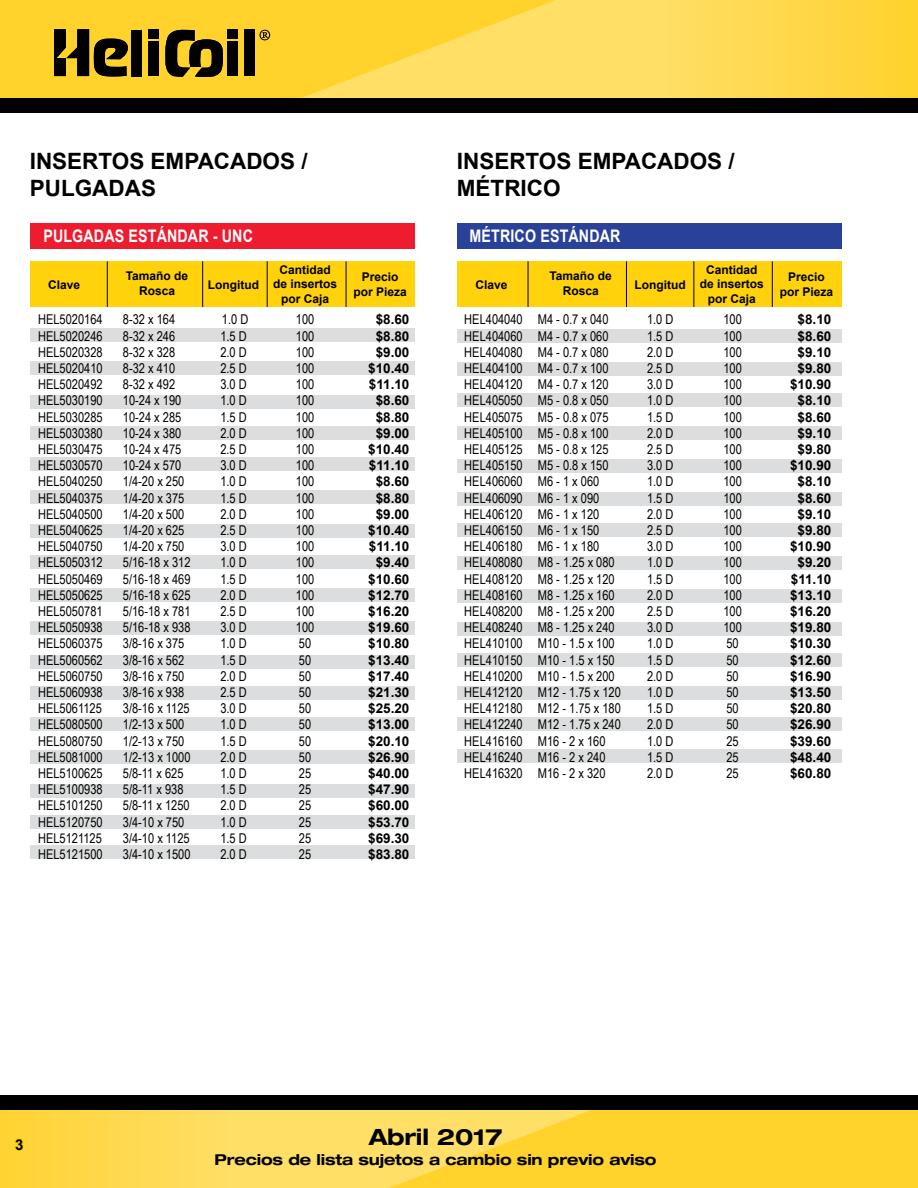
<style>
.page{position:relative;width:918px;height:1188px;background:#fff}
.page>*{position:absolute;margin:0;border:0;box-sizing:border-box;transform-origin:0 0}
.t1{font:700 22.5px/27px "Arial";color:#000}
.t2{font:700 expanded 22.5px "Helvetica Neue";letter-spacing:-.01em;color:#000}
.t3{font:700 17.4px "Arial";letter-spacing:.01em;color:#fff;scale:.82 1}
.t4{font:700 expanded 15px "Helvetica Neue";letter-spacing:-.01em;color:#000}
.t5{font:700 15px "Arial";color:#000}
.t6{font:13.5px/16.2px "Arial Narrow";color:#000;text-align:justify}
.t7{font:700 13.5px/16.2px "Arial";color:#000;text-align:center}
.t8{font:700 12px/14.4px "Arial";color:#000;text-align:center}
</style>
<div class="page">
<div style="left:0;top:0;width:918px;height:107px;background:#ffd32c"></div>
<div style="left:0;top:1101px;width:918px;height:87px;background:#ffd32c"></div>
<svg style="left:302px;top:0;width:573px;height:98px"></svg>
<svg style="left:18px;top:1110px;width:573px;height:78px"></svg>
<div style="left:0;top:98px;width:918px;height:15px;background:#000"></div>
<div style="left:0;top:1095px;width:918px;height:15px;background:#000"></div>
<svg style="left:54px;top:29px;width:74px;height:47px"></svg>
<div style="left:131px;top:30px;width:11px;height:46px;background:#000"></div>
<div style="left:244px;top:30px;width:11px;height:46px;background:#000"></div>
<div style="left:227px;top:30px;width:11px;height:9px;background:#000"></div>
<div style="left:227px;top:42px;width:11px;height:34px;background:#000"></div>
<div style="left:148px;top:30px;width:11px;height:9px;background:#000"></div>
<div style="left:148px;top:42px;width:11px;height:34px;background:#000"></div>
<svg style="left:165px;top:30px;width:58px;height:47px"></svg>
<svg style="left:259px;top:30px;width:11px;height:10px"></svg>
<svg style="left:14px;top:1135px;width:13px;height:18px"></svg>
<div style="left:457px;top:329px;width:384px;height:13px;background:#dcddde"></div>
<div style="left:457px;top:459px;width:384px;height:13px;background:#dcddde"></div>
<div style="left:457px;top:589px;width:384px;height:13px;background:#dcddde"></div>
<div style="left:457px;top:393px;width:384px;height:14px;background:#dcddde"></div>
<div style="left:457px;top:524px;width:384px;height:13px;background:#dcddde"></div>
<div style="left:457px;top:654px;width:384px;height:13px;background:#dcddde"></div>
<div style="left:457px;top:749px;width:384px;height:13px;background:#dcddde"></div>
<div style="left:457px;top:362px;width:384px;height:13px;background:#dcddde"></div>
<div style="left:457px;top:492px;width:384px;height:14px;background:#dcddde"></div>
<div style="left:457px;top:622px;width:384px;height:14px;background:#dcddde"></div>
<div style="left:457px;top:717px;width:384px;height:14px;background:#dcddde"></div>
<div style="left:457px;top:426px;width:384px;height:14px;background:#dcddde"></div>
<div style="left:457px;top:557px;width:384px;height:13px;background:#dcddde"></div>
<div style="left:457px;top:687px;width:384px;height:13px;background:#dcddde"></div>
<div style="left:457px;top:261px;width:384px;height:46px;background:#ffd20b"></div>
<hr style="left:528px;top:261px;width:1px;height:46px;background:#000">
<hr style="left:626px;top:261px;width:1px;height:46px;background:#000">
<hr style="left:693px;top:261px;width:1px;height:46px;background:#000">
<hr style="left:772px;top:261px;width:1px;height:46px;background:#000">
<div style="left:457px;top:223px;width:384px;height:26px;background:#2a419a"></div>
<div style="left:31px;top:328px;width:384px;height:14px;background:#dcddde"></div>
<div style="left:31px;top:458px;width:384px;height:13px;background:#dcddde"></div>
<div style="left:31px;top:588px;width:384px;height:14px;background:#dcddde"></div>
<div style="left:31px;top:717px;width:384px;height:14px;background:#dcddde"></div>
<div style="left:31px;top:395px;width:384px;height:13px;background:#dcddde"></div>
<div style="left:31px;top:524px;width:384px;height:14px;background:#dcddde"></div>
<div style="left:31px;top:655px;width:384px;height:13px;background:#dcddde"></div>
<div style="left:31px;top:784px;width:384px;height:13px;background:#dcddde"></div>
<div style="left:31px;top:361px;width:384px;height:14px;background:#dcddde"></div>
<div style="left:31px;top:491px;width:384px;height:13px;background:#dcddde"></div>
<div style="left:31px;top:621px;width:384px;height:13px;background:#dcddde"></div>
<div style="left:31px;top:750px;width:384px;height:13px;background:#dcddde"></div>
<div style="left:31px;top:426px;width:384px;height:14px;background:#dcddde"></div>
<div style="left:31px;top:556px;width:384px;height:13px;background:#dcddde"></div>
<div style="left:31px;top:686px;width:384px;height:14px;background:#dcddde"></div>
<div style="left:31px;top:815px;width:384px;height:13px;background:#dcddde"></div>
<div style="left:31px;top:846px;width:384px;height:13px;background:#dcddde"></div>
<div style="left:31px;top:261px;width:384px;height:46px;background:#ffd20b"></div>
<hr style="left:107px;top:261px;width:1px;height:46px;background:#000">
<hr style="left:202px;top:261px;width:1px;height:46px;background:#000">
<hr style="left:267px;top:261px;width:1px;height:46px;background:#000">
<hr style="left:346px;top:261px;width:1px;height:46px;background:#000">
<div style="left:31px;top:223px;width:384px;height:26px;background:#ed1c2e"></div>
<h1 class="t1" style="left:30px;top:149px;width:279px">INSERTOS EMPACADOS /<br>PULGADAS</h1>
<h1 class="t1" style="left:457px;top:149px;width:279px">INSERTOS EMPACADOS /<br>MÉTRICO</h1>
<p class="t3" style="left:43px;top:225px;width:257px">PULGADAS ESTÁNDAR - UNC</p>
<p class="t3" style="left:470px;top:225px;width:186px">MÉTRICO ESTÁNDAR</p>
<p class="t8" style="left:48px;top:277px;width:34px">Clave</p>
<p class="t8" style="left:126px;top:269px;width:64px">Tamaño de<br>Rosca</p>
<p class="t8" style="left:273px;top:263px;width:66px">Cantidad de insertos por Caja</p>
<p class="t8" style="left:208px;top:277px;width:53px">Longitud</p>
<p class="t8" style="left:354px;top:270px;width:55px">Precio por Pieza</p>
<p class="t8" style="left:476px;top:277px;width:34px">Clave</p>
<p class="t8" style="left:550px;top:269px;width:64px">Tamaño de<br>Rosca</p>
<p class="t8" style="left:700px;top:263px;width:66px">Cantidad de insertos por Caja</p>
<p class="t8" style="left:635px;top:277px;width:53px">Longitud</p>
<p class="t8" style="left:780px;top:270px;width:55px">Precio por Pieza</p>
<p class="t6" style="left:38px;top:311px;width:66px">HEL5020164<br>HEL5020246<br>HEL5020328<br>HEL5020410<br>HEL5020492<br>HEL5030190<br>HEL5030285<br>HEL5030380<br>HEL5030475<br>HEL5030570<br>HEL5040250<br>HEL5040375<br>HEL5040500<br>HEL5040625<br>HEL5040750<br>HEL5050312<br>HEL5050469<br>HEL5050625<br>HEL5050781<br>HEL5050938<br>HEL5060375<br>HEL5060562<br>HEL5060750<br>HEL5060938<br>HEL5061125<br>HEL5080500<br>HEL5080750<br>HEL5081000<br>HEL5100625<br>HEL5100938<br>HEL5101250<br>HEL5120750<br>HEL5121125<br>HEL5121500</p>
<p class="t6" style="left:123px;top:311px;width:69px;text-align:left">8-32 x 164<br>8-32 x 246<br>8-32 x 328<br>8-32 x 410<br>8-32 x 492<br>10-24 x 190<br>10-24 x 285<br>10-24 x 380<br>10-24 x 475<br>10-24 x 570<br>1/4-20 x 250<br>1/4-20 x 375<br>1/4-20 x 500<br>1/4-20 x 625<br>1/4-20 x 750<br>5/16-18 x 312<br>5/16-18 x 469<br>5/16-18 x 625<br>5/16-18 x 781<br>5/16-18 x 938<br>3/8-16 x 375<br>3/8-16 x 562<br>3/8-16 x 750<br>3/8-16 x 938<br>3/8-16 x 1125<br>1/2-13 x 500<br>1/2-13 x 750<br>1/2-13 x 1000<br>5/8-11 x 625<br>5/8-11 x 938<br>5/8-11 x 1250<br>3/4-10 x 750<br>3/4-10 x 1125<br>3/4-10 x 1500</p>
<p class="t6" style="left:220px;top:311px;width:29px">1.0 D 1.5 D 2.0 D 2.5 D 3.0 D 1.0 D 1.5 D 2.0 D 2.5 D 3.0 D 1.0 D 1.5 D 2.0 D 2.5 D 3.0 D 1.0 D 1.5 D 2.0 D 2.5 D 3.0 D 1.0 D 1.5 D 2.0 D 2.5 D 3.0 D 1.0 D 1.5 D 2.0 D 1.0 D 1.5 D 2.0 D 1.0 D 1.5 D 2.0 D</p>
<p class="t6" style="left:296px;top:311px;width:20px;text-align:left">100<br>100<br>100<br>100<br>100<br>100<br>100<br>100<br>100<br>100<br>100<br>100<br>100<br>100<br>100<br>100<br>100<br>100<br>100<br>100<br>50<br>50<br>50<br>50<br>50<br>50<br>50<br>50<br>25<br>25<br>25<br>25<br>25<br>25</p>
<p class="t7" style="left:368px;top:312px;width:43px">$8.60 $8.80 $9.00 $10.40 $11.10 $8.60 $8.80 $9.00 $10.40 $11.10 $8.60 $8.80 $9.00 $10.40 $11.10 $9.40 $10.60 $12.70 $16.20 $19.60 $10.80 $13.40 $17.40 $21.30 $25.20 $13.00 $20.10 $26.90 $40.00 $47.90 $60.00 $53.70 $69.30 $83.80</p>
<p class="t6" style="left:464px;top:311px;width:60px">HEL404040<br>HEL404060<br>HEL404080<br>HEL404100<br>HEL404120<br>HEL405050<br>HEL405075<br>HEL405100<br>HEL405125<br>HEL405150<br>HEL406060<br>HEL406090<br>HEL406120<br>HEL406150<br>HEL406180<br>HEL408080<br>HEL408120<br>HEL408160<br>HEL408200<br>HEL408240<br>HEL410100<br>HEL410150<br>HEL410200<br>HEL412120<br>HEL412180<br>HEL412240<br>HEL416160<br>HEL416240<br>HEL416320</p>
<p class="t6" style="left:538px;top:311px;width:85px;text-align:left">M4 - 0.7 x 040<br>M4 - 0.7 x 060<br>M4 - 0.7 x 080<br>M4 - 0.7 x 100<br>M4 - 0.7 x 120<br>M5 - 0.8 x 050<br>M5 - 0.8 x 075<br>M5 - 0.8 x 100<br>M5 - 0.8 x 125<br>M5 - 0.8 x 150<br>M6 - 1 x 060<br>M6 - 1 x 090<br>M6 - 1 x 120<br>M6 - 1 x 150<br>M6 - 1 x 180<br>M8 - 1.25 x 080<br>M8 - 1.25 x 120<br>M8 - 1.25 x 160<br>M8 - 1.25 x 200<br>M8 - 1.25 x 240<br>M10 - 1.5 x 100<br>M10 - 1.5 x 150<br>M10 - 1.5 x 200<br>M12 - 1.75 x 120<br>M12 - 1.75 x 180<br>M12 - 1.75 x 240<br>M16 - 2 x 160<br>M16 - 2 x 240<br>M16 - 2 x 320</p>
<p class="t6" style="left:647px;top:311px;width:28px">1.0 D 1.5 D 2.0 D 2.5 D 3.0 D 1.0 D 1.5 D 2.0 D 2.5 D 3.0 D 1.0 D 1.5 D 2.0 D 2.5 D 3.0 D 1.0 D 1.5 D 2.0 D 2.5 D 3.0 D 1.0 D 1.5 D 2.0 D 1.0 D 1.5 D 2.0 D 1.0 D 1.5 D 2.0 D</p>
<p class="t6" style="left:723px;top:311px;width:20px;text-align:left">100<br>100<br>100<br>100<br>100<br>100<br>100<br>100<br>100<br>100<br>100<br>100<br>100<br>100<br>100<br>100<br>100<br>100<br>100<br>100<br>50<br>50<br>50<br>50<br>50<br>50<br>25<br>25<br>25</p>
<p class="t7" style="left:790px;top:312px;width:43px">$8.10 $8.60 $9.10 $9.80 $10.90 $8.10 $8.60 $9.10 $9.80 $10.90 $8.10 $8.60 $9.10 $9.80 $10.90 $9.20 $11.10 $13.10 $16.20 $19.80 $10.30 $12.60 $16.90 $13.50 $20.80 $26.90 $39.60 $48.40 $60.80</p>
<p class="t5" style="left:15px;top:1134px;width:10px">3</p>
<h1 class="t2" style="left:369px;top:1123px;width:135px">Abril 2017</h1>
<p class="t4" style="left:215px;top:1151px;width:444px">Precios de lista sujetos a cambio sin previo aviso</p>
</div>
